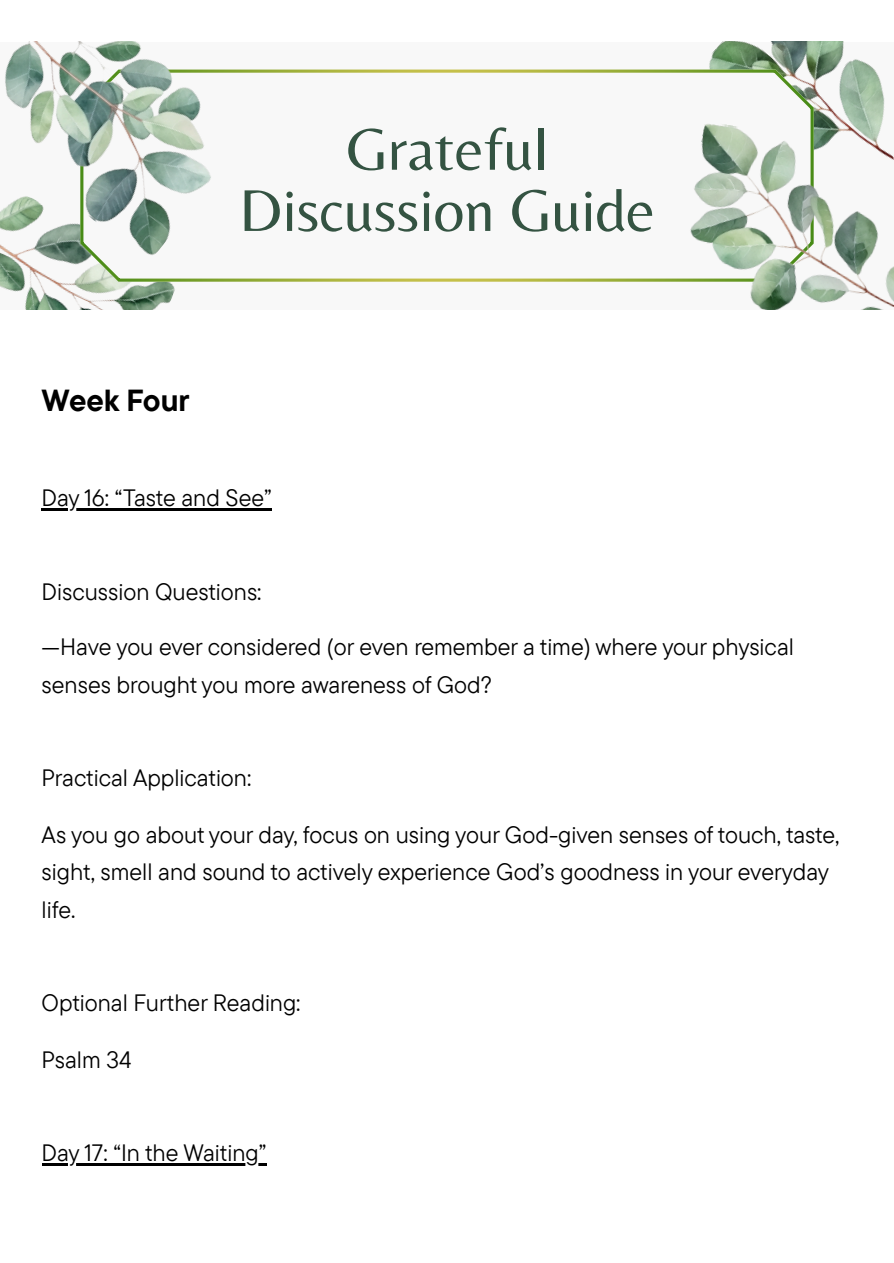
<style>
.page{position:relative;width:894px;height:1263px;background:#fff}
.page>*{position:absolute;margin:0;border:0;box-sizing:border-box;transform-origin:0 0}
.t1{font:61.2px "Belleza";color:#345342}
.t2{font:700 30.3px "TT Commons Pro";color:#000}
.t3{font:23.7px/37.7px "TT Commons Pro";color:#000}
</style>
<div class="page">
<div style="left:0;top:42px;width:893px;height:267px;background:#f8f8f8"></div>
<img style="left:0;top:263px;width:175px;height:46px">
<img style="left:690px;top:42px;width:195px;height:79px">
<svg style="left:80px;top:70px;width:733px;height:212px"></svg>
<img style="left:673px;top:121px;width:220px;height:188px">
<img style="left:0;top:42px;width:260px;height:221px">
<hr style="left:42px;top:508px;width:230px;height:3px;background:#000">
<hr style="left:42px;top:1163px;width:224px;height:3px;background:#000">
<p class="t1" style="left:346px;top:113px;width:203px">Grateful</p>
<p class="t1" style="left:239px;top:174px;width:417px">Discussion Guide</p>
<h1 class="t2" style="left:42px;top:380px;width:149px">Week Four</h1>
<p class="t3" style="left:42px;top:479px;width:231px">Day 16: “Taste and See”</p>
<p class="t3" style="left:42px;top:572px;width:221px">Discussion Questions:</p>
<p class="t3" style="left:42px;top:627px;width:753px;line-height:38.2px">—Have you ever considered (or even remember a time) where your physical senses brought you more awareness of God?</p>
<p class="t3" style="left:42px;top:759px;width:211px">Practical Application:</p>
<p class="t3" style="left:42px;top:815px;width:799px">As you go about your day, focus on using your God-given senses of touch, taste, sight, smell and sound to actively experience God’s goodness in your everyday life.</p>
<p class="t3" style="left:42px;top:984px;width:260px">Optional Further Reading:</p>
<p class="t3" style="left:42px;top:1040px;width:91px">Psalm 34</p>
<p class="t3" style="left:42px;top:1133px;width:226px">Day 17: “In the Waiting”</p>
</div>
